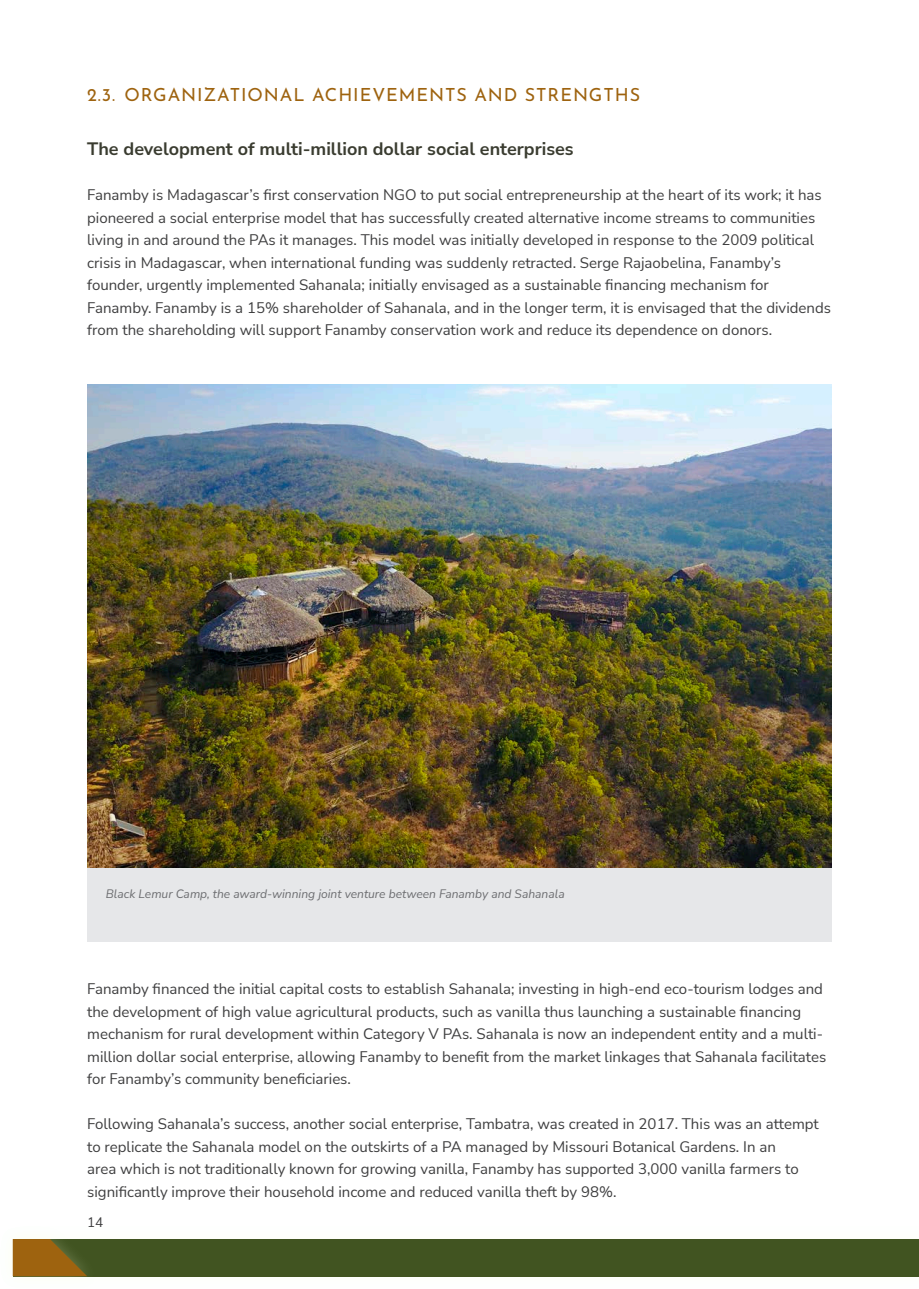
<style>
.page{position:relative;width:919px;height:1289px;background:#fff}
.page>*{position:absolute;margin:0;border:0;box-sizing:border-box;transform-origin:0 0}
.t1{font:700 18px "Nunito Sans";color:#3a3c30}
.t2{font:18px "Josefin Sans";letter-spacing:.05em;color:#9e630f}
.t3{font:15px/22.5px "Nunito Sans";color:#3e3e3f}
.t4{font:13.5px "Nunito Sans";color:#3e3e3f}
.t5{font:italic 12px "Nunito Sans";color:#6c6d70}
</style>
<div class="page">
<div style="left:87px;top:867px;width:744px;height:74px;background:#e6e7e9"></div>
<img style="left:87px;top:384px;width:744px;height:483px">
<div style="left:13px;top:1238px;width:905px;height:38px;background:#415421"></div>
<div style="left:0;top:1224px;width:99px;height:64px;background:#f7ffdb;opacity:.25"></div>
<svg style="left:13px;top:1238px;width:74px;height:38px"></svg>
<p class="t2" style="left:87px;top:81px;width:554px">2.3. ORGANIZATIONAL ACHIEVEMENTS AND STRENGTHS</p>
<h3 class="t1" style="left:87px;top:136px;width:488px">The development of multi-million dollar social enterprises</h3>
<p class="t3" style="left:87px;top:183px;width:745px">Fanamby is Madagascar’s first conservation NGO to put social entrepreneurship at the heart of its work; it has pioneered a social enterprise model that has successfully created alternative income streams to communities living in and around the PAs it manages. This model was initially developed in response to the 2009 political crisis in Madagascar, when international funding was suddenly retracted. Serge Rajaobelina, Fanamby’s founder, urgently implemented Sahanala; initially envisaged as a sustainable financing mechanism for Fanamby. Fanamby is a 15% shareholder of Sahanala, and in the longer term, it is envisaged that the dividends from the shareholding will support Fanamby conservation work and reduce its dependence on donors.</p>
<p class="t5" style="left:106px;top:885px;width:460px">Black Lemur Camp, the award-winning joint venture between Fanamby and Sahanala</p>
<p class="t3" style="left:87px;top:977px;width:740px">Fanamby financed the initial capital costs to establish Sahanala; investing in high-end eco-tourism lodges and the development of high value agricultural products, such as vanilla thus launching a sustainable financing mechanism for rural development within Category V PAs. Sahanala is now an independent entity and a multi&shy;million dollar social enterprise, allowing Fanamby to benefit from the market linkages that Sahanala facilitates for Fanamby’s community beneficiaries.</p>
<p class="t3" style="left:87px;top:1112px;width:733px">Following Sahanala’s success, another social enterprise, Tambatra, was created in 2017. This was an attempt to replicate the Sahanala model on the outskirts of a PA managed by Missouri Botanical Gardens. In an<br>area which is not traditionally known for growing vanilla, Fanamby has supported 3,000 vanilla farmers to significantly improve their household income and reduced vanilla theft by 98%.</p>
<p class="t4" style="left:87px;top:1213px;width:18px">14</p>
</div>
